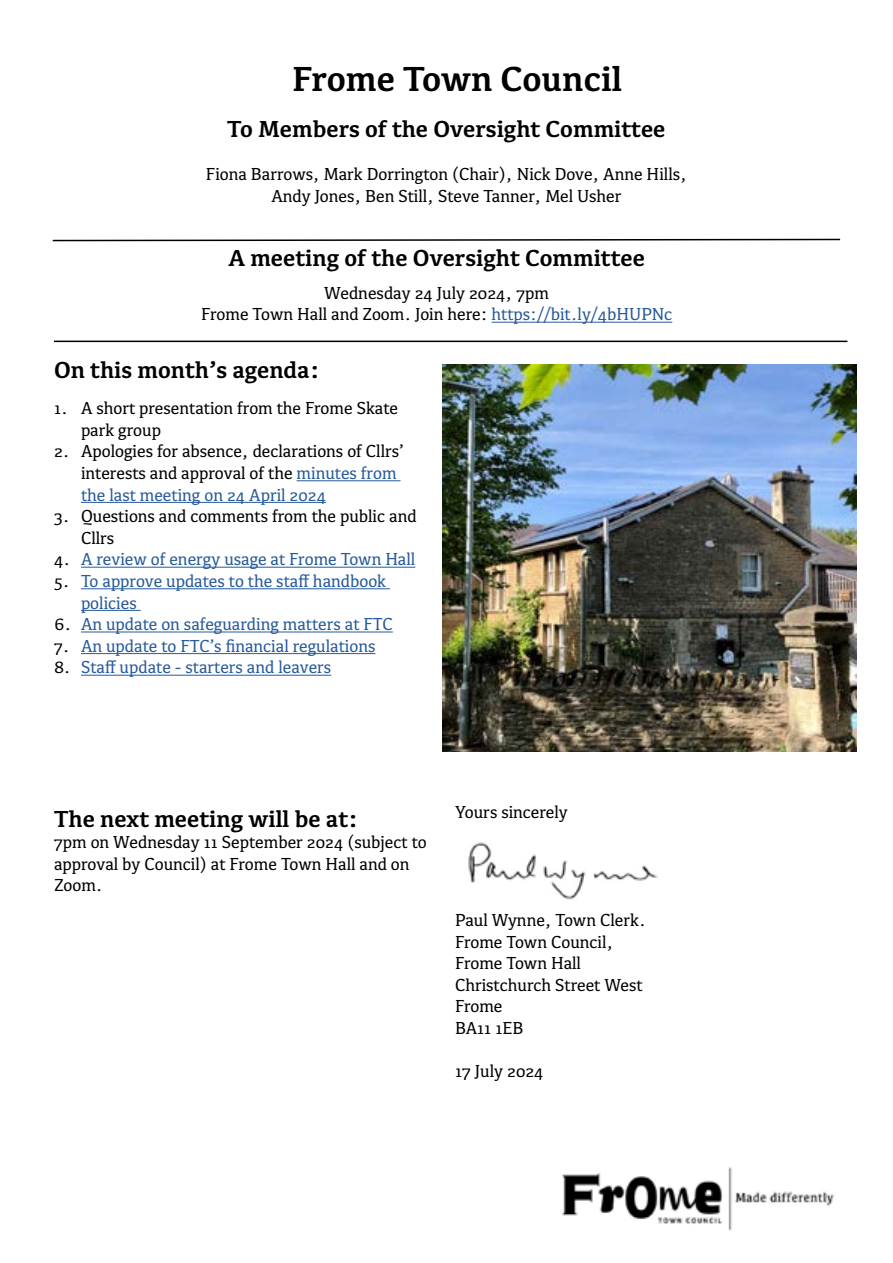
<style>
.page{position:relative;width:893px;height:1263px;background:#fff}
.page>*{position:absolute;margin:0;border:0;box-sizing:border-box;transform-origin:0 0}
.t1{font:700 36px "Kefa II Pro";color:#000}
.t2{font:700 24px "Kefa II Pro";color:#000}
.t3{font:18px/21.6px "Kefa II Pro";color:#000}
.t4{font:18px/21.6px "Kefa II Pro";color:#275b9b}
.s1{color:#275b9b}
.s2{color:#000}
</style>
<div class="page">
<hr style="left:492px;top:322px;width:180px;height:1px;background:#275b9b">
<hr style="left:297px;top:480px;width:104px;height:1px;background:#275b9b">
<hr style="left:81px;top:502px;width:245px;height:1px;background:#275b9b">
<hr style="left:81px;top:567px;width:334px;height:1px;background:#275b9b">
<hr style="left:81px;top:588px;width:309px;height:1px;background:#275b9b">
<hr style="left:81px;top:610px;width:60px;height:1px;background:#275b9b">
<hr style="left:81px;top:631px;width:312px;height:1px;background:#275b9b">
<hr style="left:81px;top:653px;width:294px;height:1px;background:#275b9b">
<hr style="left:81px;top:675px;width:250px;height:1px;background:#275b9b">
<svg style="left:52px;top:238px;width:789px;height:4px"></svg>
<hr style="left:54px;top:341px;width:793px;height:1px;background:#000">
<img style="left:468px;top:842px;width:190px;height:58px">
<img style="left:562px;top:1167px;width:272px;height:64px">
<img style="left:442px;top:365px;width:414px;height:387px">
<h1 class="t1" style="left:292px;top:57px;width:332px">Frome Town Council</h1>
<h2 class="t2" style="left:227px;top:115px;width:440px">To Members of the Oversight Committee</h2>
<p class="t3" style="left:206px;top:164px;width:482px;text-align:center">Fiona Barrows, Mark Dorrington (Chair), Nick Dove, Anne Hills,<br>Andy Jones, Ben Still, Steve Tanner, Mel Usher</p>
<h2 class="t2" style="left:228px;top:244px;width:418px">A meeting of the Oversight Committee</h2>
<p class="t3" style="left:201px;top:282px;width:473px;text-align:center">Wednesday 24 July 2024, 7pm<br>Frome Town Hall and Zoom. Join here: <span class="s1">https://bit.ly/4bHUPNc</span></p>
<h2 class="t2" style="left:54px;top:356px;width:267px">On this month’s agenda:</h2>
<p class="t3" style="left:81px;top:397px;width:319px;text-indent:-27px">1. A short presentation from the Frome Skate park group</p>
<p class="t3" style="left:81px;top:441px;width:324px;text-indent:-27px">2. Apologies for absence, declarations of Cllrs’ interests and approval of the <span class="s1">minutes from the last meeting on 24 April 2024</span></p>
<p class="t3" style="left:81px;top:505px;width:337px;text-indent:-27px">3. Questions and comments from the public and<br>Cllrs</p>
<p class="t4" style="left:54px;top:549px;width:363px"><span class="s2">4.</span> A review of energy usage at Frome Town Hall</p>
<p class="t4" style="left:81px;top:570px;width:307px;text-indent:-27px"><span class="s2">5.</span> To approve updates to the staff handbook policies</p>
<p class="t4" style="left:54px;top:613px;width:340px"><span class="s2">6.</span> An update on safeguarding matters at FTC</p>
<p class="t4" style="left:54px;top:635px;width:323px"><span class="s2">7.</span> An update to FTC’s financial regulations</p>
<p class="t4" style="left:54px;top:657px;width:279px"><span class="s2">8.</span> Staff update - starters and leavers</p>
<h2 class="t2" style="left:54px;top:804px;width:306px">The next meeting will be at:</h2>
<p class="t3" style="left:54px;top:831px;width:374px">7pm on Wednesday 11 September 2024 (subject to approval by Council) at Frome Town Hall and on<br>Zoom.</p>
<p class="t3" style="left:455px;top:801px;width:114px">Yours sincerely</p>
<p class="t3" style="left:455px;top:909px;width:192px">Paul Wynne, Town Clerk.<br>Frome Town Council,<br>Frome Town Hall<br>Christchurch Street West<br>Frome<br>BA11 1EB</p>
<p class="t3" style="left:455px;top:1060px;width:90px">17 July 2024</p>
</div>
